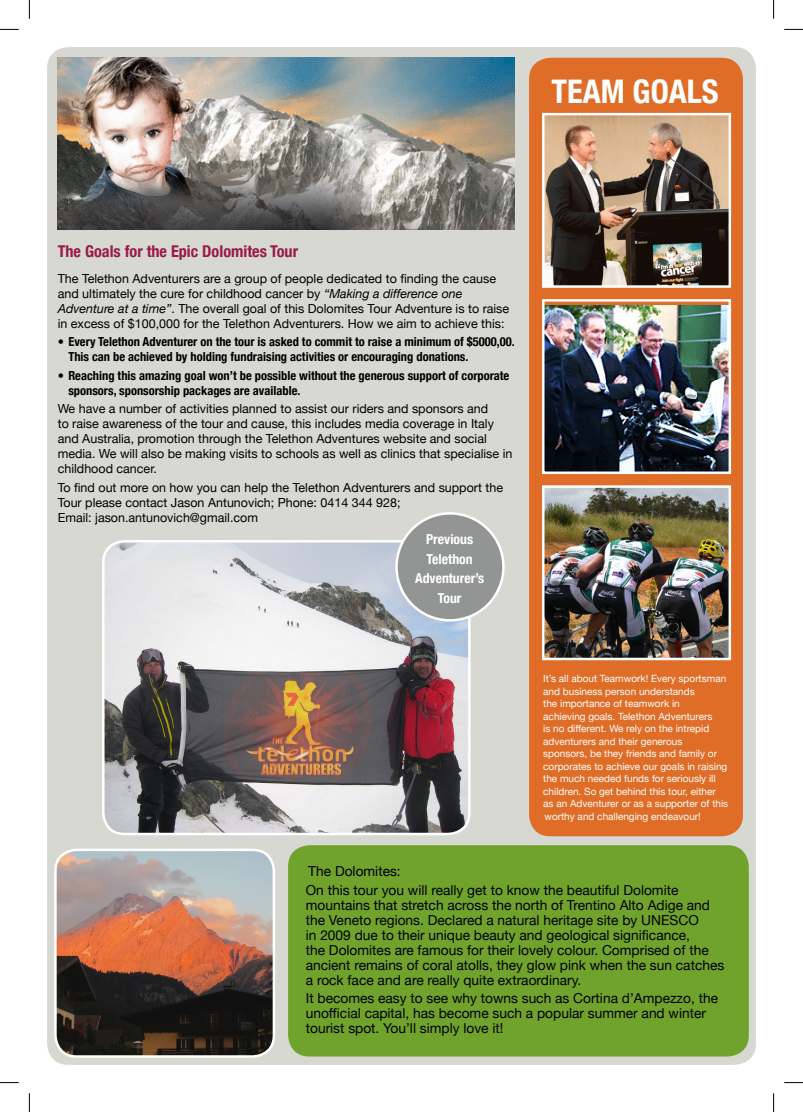
<style>
.page{position:relative;width:803px;height:1112px;background:#fff}
.page>*{position:absolute;margin:0;border:0;box-sizing:border-box;transform-origin:0 0}
.t1{font:700 condensed 32.5px "Helvetica Neue";color:#fff}
.t2{font:700 condensed 16.25px "Helvetica Neue";color:#981b49}
.t3{font:13.75px/15px "Helvetica Neue";color:#000}
.t4{font:700 condensed 13.75px/19.5px "Helvetica Neue";color:#fff;text-align:center}
.t5{font:12.5px/15px "Helvetica Neue";color:#000}
.t6{font:700 condensed 12.5px/15px "Helvetica Neue";color:#000}
.t7{font:10px/12.5px "Helvetica Neue";color:#fff}
.s1{font-style:italic}
</style>
<div class="page">
<div style="left:47px;top:47px;width:709px;height:1017px;background:#d7d8d2;border-radius:21px"></div>
<div style="left:288px;top:845px;width:461px;height:211px;background:#70a32c;border-radius:21px"></div>
<img style="left:57px;top:851px;width:217px;height:205px">
<div style="left:54px;top:848px;width:221px;height:209px;border:2px solid #fff;border-radius:21px"></div>
<div style="left:529px;top:58px;width:214px;height:778px;background:#df6d28;border-radius:21px"></div>
<img style="left:545px;top:488px;width:183px;height:169px">
<div style="left:542px;top:485px;width:189px;height:175px;border:2px solid #fff"></div>
<img style="left:545px;top:305px;width:183px;height:166px">
<div style="left:542px;top:299px;width:189px;height:175px;border:2px solid #fff"></div>
<img style="left:545px;top:116px;width:183px;height:169px">
<div style="left:542px;top:113px;width:189px;height:175px;border:2px solid #fff"></div>
<img style="left:58px;top:58px;width:457px;height:171px">
<img style="left:105px;top:543px;width:363px;height:290px">
<div style="left:102px;top:540px;width:369px;height:295px;border:2px solid #fff;border-radius:21px"></div>
<div style="left:396px;top:513px;width:107px;height:107px;background:#939594;border-radius:50%"></div>
<div style="left:395px;top:512px;width:110px;height:109px;border:2px solid #fff;border-radius:50%"></div>
<svg style="left:0;top:29px;width:19px;height:1px"></svg>
<svg style="left:784px;top:29px;width:19px;height:1px"></svg>
<svg style="left:0;top:1082px;width:19px;height:1px"></svg>
<svg style="left:784px;top:1082px;width:19px;height:1px"></svg>
<svg style="left:29px;top:0;width:1px;height:19px"></svg>
<svg style="left:29px;top:1093px;width:1px;height:18px"></svg>
<svg style="left:773px;top:0;width:1px;height:19px"></svg>
<svg style="left:773px;top:1093px;width:1px;height:18px"></svg>
<h1 class="t1" style="left:551px;top:65px;width:152px">TEAM GOALS</h1>
<h2 class="t2" style="left:58px;top:237px;width:242px">The Goals for the Epic Dolomites Tour</h2>
<p class="t5" style="left:58px;top:270px;width:453px">The Telethon Adventurers are a group of people dedicated to finding the cause and ultimately the cure for childhood cancer by <span class="s1">“Making a difference one Adventure at a time”</span>. The overall goal of this Dolomites Tour Adventure is to raise in excess of $100,000 for the Telethon Adventurers. How we aim to achieve this:</p>
<p class="t6" style="left:68px;top:333px;width:448px;text-indent:-11px">• Every Telethon Adventurer on the tour is asked to commit to raise a minimum of $5000,00.<br>This can be achieved by holding fundraising activities or encouraging donations.</p>
<p class="t6" style="left:68px;top:367px;width:442px;text-indent:-11px">• Reaching this amazing goal won’t be possible without the generous support of corporate sponsors, sponsorship packages are available.</p>
<p class="t5" style="left:58px;top:400px;width:456px">We have a number of activities planned to assist our riders and sponsors and<br>to raise awareness of the tour and cause, this includes media coverage in Italy and Australia, promotion through the Telethon Adventures website and social media. We will also be making visits to schools as well as clinics that specialise in childhood cancer.</p>
<p class="t5" style="left:58px;top:479px;width:447px">To find out more on how you can help the Telethon Adventurers and support the<br>Tour please contact Jason Antunovich; Phone: 0414 344 928;<br>Email: jason.antunovich@gmail.com</p>
<p class="t4" style="left:415px;top:528px;width:71px">Previous<br>Telethon<br>Adventurer’s<br>Tour</p>
<p class="t7" style="left:543px;top:671px;width:186px">It’s all about Teamwork! Every sportsman and business person understands<br>the importance of teamwork in<br>achieving goals. Telethon Adventurers<br>is no different. We rely on the intrepid adventurers and their generous sponsors, be they friends and family or corporates to achieve our goals in raising the much needed funds for seriously ill children. So get behind this tour, either as an Adventurer or as a supporter of this worthy and challenging endeavour!</p>
<p class="t3" style="left:306px;top:860px;width:374px;line-height:18.5px">The Dolomites:<br>On this tour you will really get to know the beautiful Dolomite</p>
<p class="t3" style="left:306px;top:896px;width:420px">mountains that stretch across the north of Trentino Alto Adige and the Veneto regions. Declared a natural heritage site by UNESCO<br>in 2009 due to their unique beauty and geological significance,<br>the Dolomites are famous for their lovely colour. Comprised of the ancient remains of coral atolls, they glow pink when the sun catches a rock face and are really quite extraordinary.</p>
<p class="t3" style="left:306px;top:989px;width:414px">It becomes easy to see why towns such as Cortina d’Ampezzo, the unofficial capital, has become such a popular summer and winter tourist spot. You’ll simply love it!</p>
</div>
